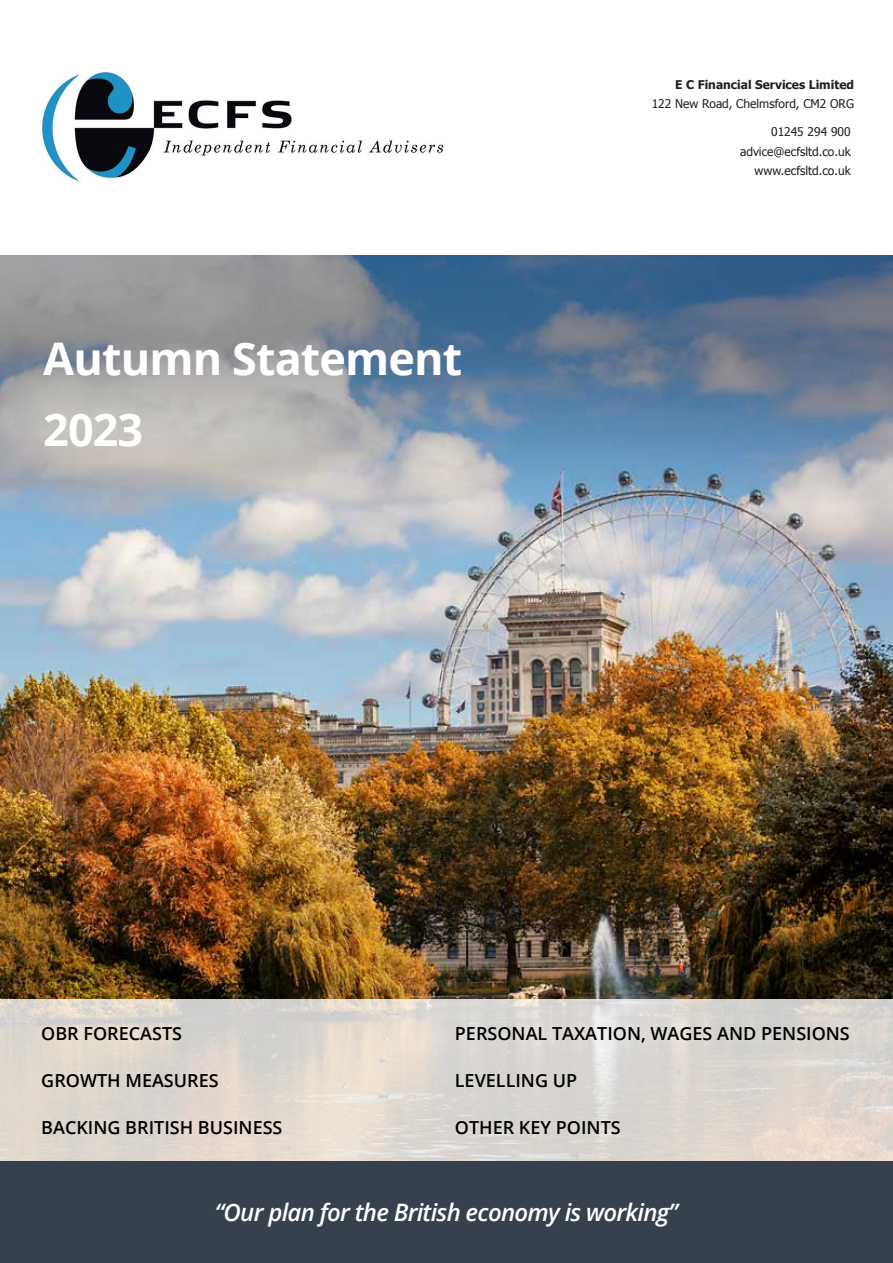
<style>
.page{position:relative;width:893px;height:1263px;background:#fff}
.page>*{position:absolute;margin:0;border:0;box-sizing:border-box;transform-origin:0 0}
.t1{font:700 45px/70.9px "Open Sans";letter-spacing:-.02em;color:#fff}
.t2{font:italic 600 24px "Open Sans";letter-spacing:-.03em;color:#fff}
.t3{font:600 18px "Open Sans";color:#000}
.t4{font:12px/19.5px "Tahoma";color:#231f20;text-align:right}
.t5{font:700 12px "Tahoma";color:#231f20}
</style>
<div class="page">
<img style="left:0;top:255px;width:893px;height:744px">
<div style="left:0;top:1161px;width:893px;height:102px;background:#37414e"></div>
<svg style="left:0;top:999px;width:893px;height:162px;background:#ddd7d0"></svg>
<img style="left:42px;top:71px;width:402px;height:113px">
<h1 class="t1" style="left:43px;top:322px;width:421px">Autumn Statement<br>2023</h1>
<p class="t5" style="left:675px;top:76px;width:180px">E C Financial Services Limited</p>
<p class="t4" style="left:652px;top:94px;width:204px">122 New Road, Chelmsford, CM2 ORG</p>
<p class="t4" style="left:740px;top:122px;width:112px">01245 294 900 advice@ecfsltd.co.uk www.ecfsltd.co.uk</p>
<p class="t3" style="left:41px;top:1021px;width:142px">OBR FORECASTS</p>
<p class="t3" style="left:41px;top:1068px;width:179px">GROWTH MEASURES</p>
<p class="t3" style="left:41px;top:1115px;width:243px">BACKING BRITISH BUSINESS</p>
<p class="t3" style="left:455px;top:1021px;width:396px">PERSONAL TAXATION, WAGES AND PENSIONS</p>
<p class="t3" style="left:455px;top:1068px;width:124px">LEVELLING UP</p>
<p class="t3" style="left:455px;top:1115px;width:167px">OTHER KEY POINTS</p>
<h2 class="t2" style="left:215px;top:1196px;width:465px">“Our plan for the British economy is working”</h2>
</div>
